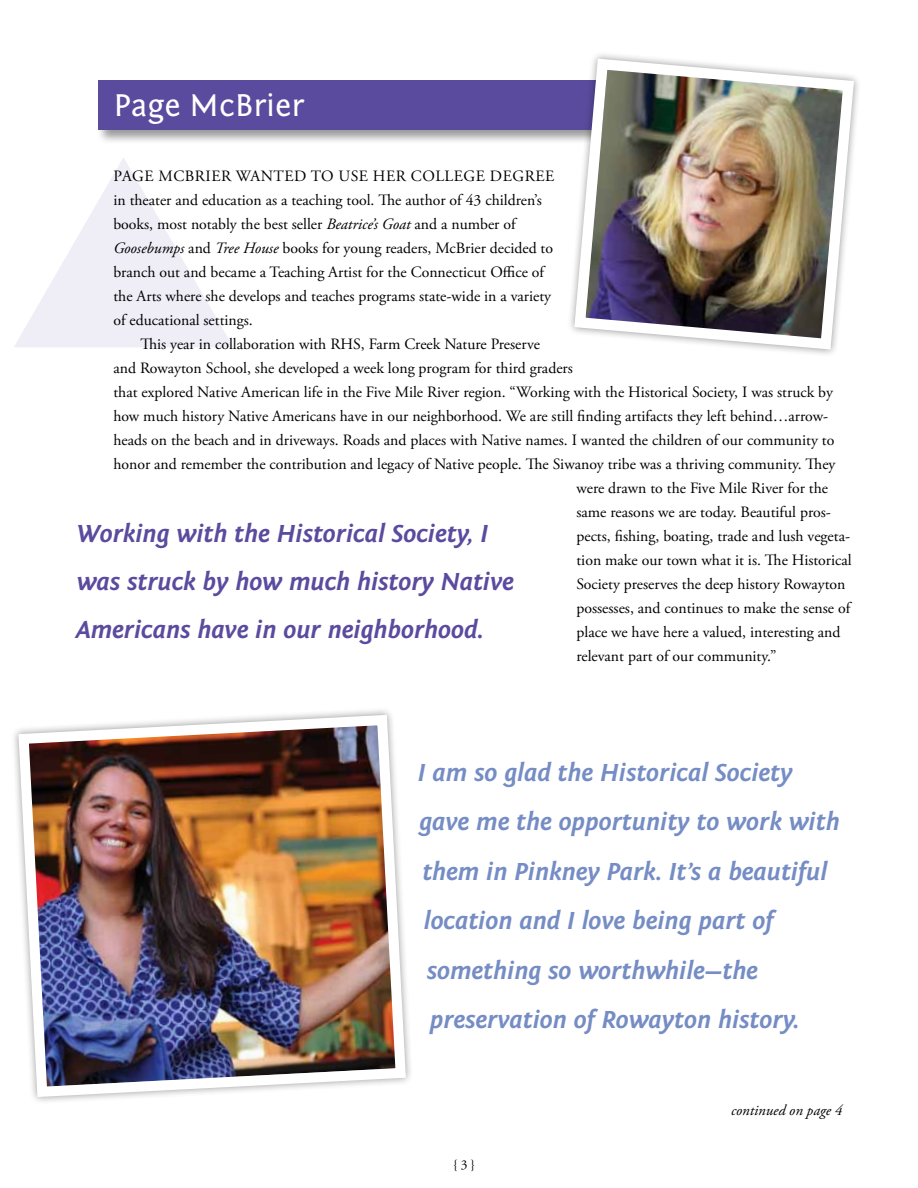
<style>
.page{position:relative;width:918px;height:1188px;background:#fff}
.page>*{position:absolute;margin:0;border:0;box-sizing:border-box;transform-origin:0 0}
.t1{font:33px "Fontin Sans";color:#fff}
.t2{font:italic 700 25.5px "Fontin Sans";color:#758dc4}
.t3{font:italic 700 25.5px/48px "Fontin Sans";color:#5a4b9e}
.t4{font:15.75px/24px "Adobe Garamond Pro";color:#000}
.t5{font:italic 15px "Adobe Garamond Pro";color:#000}
.t6{font:13.5px "Adobe Garamond Pro";color:#000}
.s1{font-style:italic}
</style>
<div class="page">
<div style="left:97px;top:79px;width:542px;height:66px;background:#000;opacity:.4"></div>
<div style="left:98px;top:81px;width:526px;height:49px;background:#5a4b9e"></div>
<img style="left:14px;top:710px;width:397px;height:392px">
<div style="left:567px;top:51px;width:295px;height:306px;background:#fff"></div>
<img style="left:569px;top:54px;width:289px;height:300px">
<h1 class="t1" style="left:113px;top:87px;width:192px">Page McBrier</h1>
<p class="t4" style="left:114px;top:164px;width:21px">Page</p>
<p class="t4" style="left:159px;top:164px;width:47px">McBrier</p>
<p class="t4" style="left:236px;top:164px;width:114px">wanted to use</p>
<p class="t4" style="left:373px;top:164px;width:13px">her</p>
<p class="t4" style="left:411px;top:164px;width:36px">college</p>
<p class="t4" style="left:113px;top:164px;width:441px;text-indent:376px">degree<br>in theater and education as a teaching tool. The author of 43 children’s books, most notably the best seller <span class="s1">Beatrice’s Goat</span> and a number of <span class="s1">Goosebumps</span> and <span class="s1">Tree House</span> books for young readers, McBrier decided to branch out and became a Teaching Artist for the Connecticut Office of the Arts where she develops and teaches programs state-wide in a variety of educational settings.</p>
<p class="t4" style="left:140px;top:332px;width:401px">This year in collaboration with RHS, Farm Creek Nature Preserve</p>
<p class="t4" style="left:113px;top:356px;width:461px">and Rowayton School, she developed a week long program for third graders</p>
<p class="t4" style="left:113px;top:380px;width:721px">that explored Native American life in the Five Mile River region. “Working with the Historical Society, I was struck by</p>
<p class="t4" style="left:113px;top:404px;width:716px">how much history Native Americans have in our neighborhood. We are still finding artifacts they left behind…arrow-</p>
<p class="t4" style="left:113px;top:428px;width:722px">heads on the beach and in driveways. Roads and places with Native names. I wanted the children of our community to</p>
<p class="t4" style="left:113px;top:452px;width:724px">honor and remember the contribution and legacy of Native people. The Siwanoy tribe was a thriving community. They</p>
<p class="t4" style="left:576px;top:476px;width:253px">were drawn to the Five Mile River for the</p>
<p class="t4" style="left:576px;top:500px;width:256px">same reasons we are today. Beautiful pros-</p>
<p class="t4" style="left:576px;top:524px;width:275px">pects, fishing, boating, trade and lush vegeta-</p>
<p class="t4" style="left:576px;top:548px;width:277px">tion make our town what it is. The Historical</p>
<p class="t4" style="left:576px;top:572px;width:270px">Society preserves the deep history Rowayton</p>
<p class="t4" style="left:576px;top:596px;width:275px">possesses, and continues to make the sense of</p>
<p class="t4" style="left:576px;top:620px;width:266px">place we have here a valued, interesting and</p>
<p class="t4" style="left:576px;top:644px;width:201px">relevant part of our community.”</p>
<h2 class="t3" style="left:77px;top:510px;width:439px">Working with the Historical Society, I was struck by how much history Native<br>Americans have in our neighborhood.</h2>
<h2 class="t2" style="left:418px;top:758px;width:376px">I am so glad the Historical Society</h2>
<h2 class="t2" style="left:419px;top:808px;width:422px">gave me the opportunity to work with</h2>
<h2 class="t2" style="left:422px;top:857px;width:406px">them in Pinkney Park. It’s a beautiful</h2>
<h2 class="t2" style="left:424px;top:907px;width:351px">location and I love being part of</h2>
<h2 class="t2" style="left:427px;top:956px;width:333px">something so worthwhile—the</h2>
<h2 class="t2" style="left:430px;top:1006px;width:371px">preservation of Rowayton history.</h2>
<p class="t6" style="left:453px;top:1156px;width:24px">{ 3 }</p>
<p class="t5" style="left:731px;top:1101px;width:113px">continued on page 4</p>
</div>
